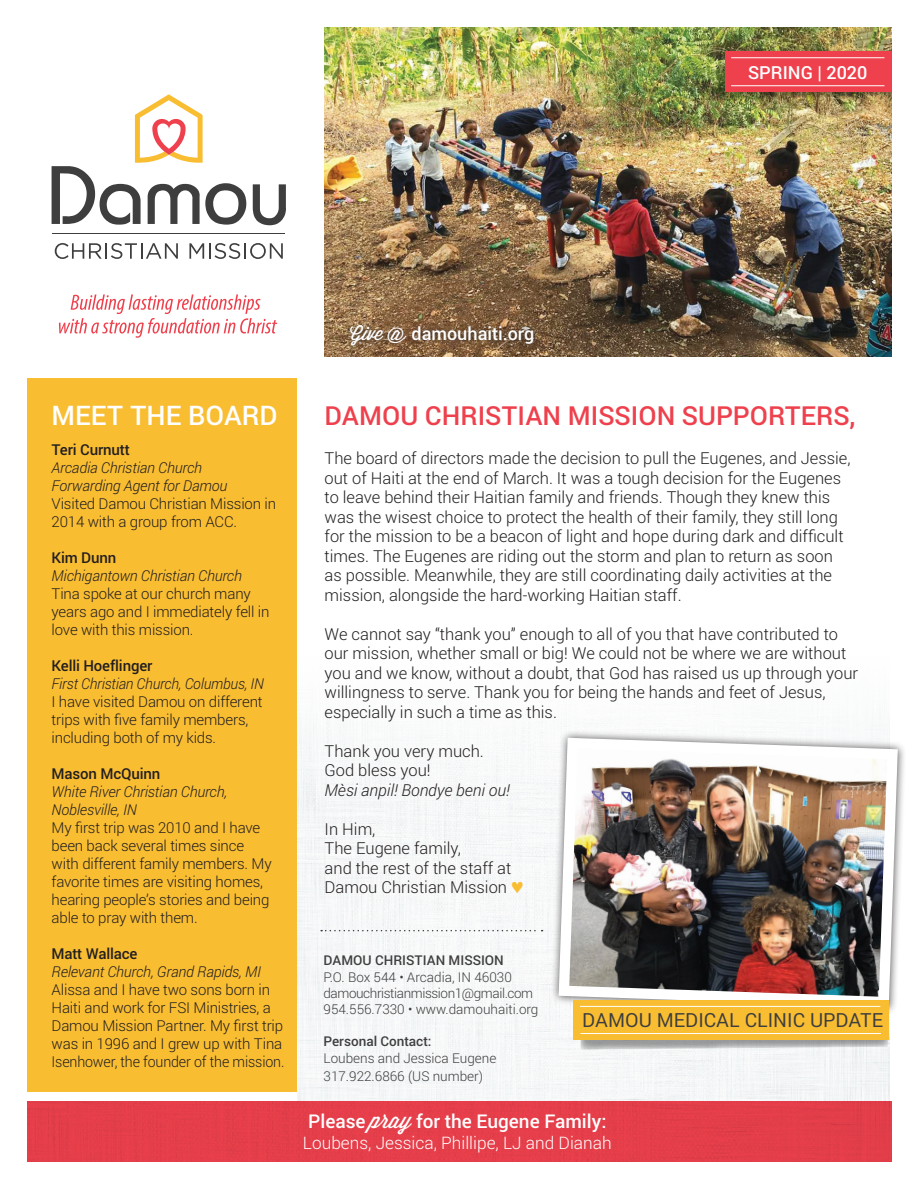
<style>
.page{position:relative;width:918px;height:1188px;background:#fff}
.page>*{position:absolute;margin:0;border:0;box-sizing:border-box;transform-origin:0 0}
.t1{font:500 27px "Roboto";color:#fff}
.t2{font:500 26.25px "Roboto";color:#ee414d}
.t3{font:19.5px "Roboto";color:#3e3e3f}
.t4{font:500 18.9px "Roboto";color:#fff}
.t5{font:500 18px "Roboto";color:#fff}
.t6{font:300 17.25px "Roboto";color:#fff}
.t7{font:300 16.5px/19.5px "Roboto";color:#231f20}
.t8{font:italic 300 16.5px "Roboto";color:#231f20}
.t9{font:300 15px/18px "Roboto";letter-spacing:-.01em;color:#231f20}
.t10{font:italic 300 15px/18px "Roboto";letter-spacing:-.01em;color:#231f20}
.t11{font:500 15px "Roboto";letter-spacing:-.01em;color:#231f20}
.t12{font:300 13.5px "Roboto";color:#3e3e3f}
.t13{font:500 13.5px "Roboto";color:#3e3e3f}
.t14{font:300 13.5px "Roboto";letter-spacing:-.03em;color:#3e3e3f}
.s1{font-family:"Wisdom Script AI";font-weight:400;font-size:19.5px}
.s2{color:#f9bd32}
.s3{font-family:"Wisdom Script AI";font-weight:400;font-size:22.35px}
</style>
<div class="page">
<div style="left:27px;top:378px;width:270px;height:713px;background:#f9bd32"></div>
<div style="left:297px;top:718px;width:592px;height:383px;background:#f6f7f8"></div>
<svg style="left:59px;top:294px;width:218px;height:44px"></svg>
<svg style="left:55px;top:243px;width:123px;height:16px"></svg>
<svg style="left:189px;top:243px;width:94px;height:16px"></svg>
<hr style="left:53px;top:234px;width:232px;height:1px;background:#3e3e3f">
<svg style="left:52px;top:94px;width:194px;height:131px"></svg>
<svg style="left:253px;top:184px;width:33px;height:41px"></svg>
<div style="left:27px;top:1101px;width:864px;height:61px;background:#e43e4a"></div>
<img style="left:325px;top:27px;width:567px;height:329px">
<img style="left:716px;top:55px;width:176px;height:46px">
<div style="left:725px;top:51px;width:167px;height:40px;background:#ee414d"></div>
<hr style="left:731px;top:57px;width:153px;height:1px;background:#fff">
<hr style="left:731px;top:85px;width:153px;height:1px;background:#fff">
<svg style="left:321px;top:930px;width:222px;height:1px"></svg>
<div style="left:343px;top:318px;width:198px;height:35px;background:#231f20;opacity:.75"></div>
<div style="left:550px;top:730px;width:356px;height:286px;background:#f9fafa"></div>
<img style="left:553px;top:732px;width:350px;height:281px">
<svg style="left:580px;top:1040px;width:308px;height:10px;background:#b9babb"></svg>
<div style="left:574px;top:1000px;width:315px;height:40px;background:#f9bd32"></div>
<hr style="left:580px;top:1006px;width:300px;height:1px;background:#fff">
<hr style="left:580px;top:1033px;width:301px;height:1px;background:#fff">
<p class="t5" style="left:748px;top:60px;width:121px">SPRING | 2020</p>
<p class="t5" style="left:350px;top:321px;width:186px"><span class="s1">Give @</span> damouhaiti.org</p>
<p class="t1" style="left:52px;top:397px;width:228px">MEET THE BOARD</p>
<p class="t11" style="left:52px;top:440px;width:80px">Teri Curnutt</p>
<p class="t10" style="left:52px;top:459px;width:152px">Arcadia Christian Church</p>
<p class="t10" style="left:52px;top:477px;width:177px">Forwarding Agent for Damou</p>
<p class="t9" style="left:52px;top:495px;width:226px">Visited Damou Christian Mission in<br>2014 with a group from ACC.</p>
<p class="t11" style="left:52px;top:548px;width:66px">Kim Dunn</p>
<p class="t10" style="left:52px;top:567px;width:192px">Michigantown Christian Church</p>
<p class="t9" style="left:52px;top:585px;width:219px">Tina spoke at our church many years ago and I immediately fell in love with this mission.</p>
<p class="t11" style="left:52px;top:656px;width:102px">Kelli Hoeflinger</p>
<p class="t10" style="left:52px;top:675px;width:214px">First Christian Church, Columbus, IN</p>
<p class="t9" style="left:52px;top:693px;width:213px">I have visited Damou on different trips with five family members, including both of my kids.</p>
<p class="t11" style="left:52px;top:764px;width:110px">Mason McQuinn</p>
<p class="t10" style="left:52px;top:783px;width:177px">White River Christian Church,<br>Noblesville, IN</p>
<p class="t9" style="left:52px;top:819px;width:222px">My first trip was 2010 and I have been back several times since with different family members. My favorite times are visiting homes, hearing people’s stories and being able to pray with them.</p>
<p class="t11" style="left:52px;top:944px;width:87px">Matt Wallace</p>
<p class="t10" style="left:52px;top:963px;width:211px">Relevant Church, Grand Rapids, MI</p>
<p class="t9" style="left:52px;top:981px;width:234px">Alissa and I have two sons born in Haiti and work for FSI Ministries, a Damou Mission Partner. My first trip was in 1996 and I grew up with Tina Isenhower, the founder of the mission.</p>
<p class="t2" style="left:325px;top:398px;width:532px">DAMOU CHRISTIAN MISSION SUPPORTERS,</p>
<p class="t7" style="left:325px;top:448px;width:528px">The board of directors made the decision to pull the Eugenes, and Jessie, out of Haiti at the end of March. It was a tough decision for the Eugenes to leave behind their Haitian family and friends. Though they knew this was the wisest choice to protect the health of their family, they still long for the mission to be a beacon of light and hope during dark and difficult times. The Eugenes are riding out the storm and plan to return as soon as possible. Meanwhile, they are still coordinating daily activities at the mission, alongside the hard-working Haitian staff.</p>
<p class="t7" style="left:325px;top:624px;width:535px">We cannot say “thank you” enough to all of you that have contributed to our mission, whether small or big! We could not be where we are without you and we know, without a doubt, that God has raised us up through your willingness to serve. Thank you for being the hands and feet of Jesus, especially in such a time as this.</p>
<p class="t7" style="left:325px;top:741px;width:161px">Thank you very much.</p>
<p class="t7" style="left:325px;top:760px;width:108px">God bless you!</p>
<p class="t8" style="left:325px;top:779px;width:187px">Mèsi anpil! Bondye beni ou!</p>
<p class="t7" style="left:325px;top:819px;width:52px">In Him,</p>
<p class="t7" style="left:325px;top:838px;width:138px">The Eugene family,</p>
<p class="t7" style="left:325px;top:858px;width:200px">and the rest of the staff at<br>Damou Christian Mission <span class="s2">♥</span></p>
<p class="t13" style="left:324px;top:951px;width:182px">DAMOU CHRISTIAN MISSION</p>
<p class="t12" style="left:324px;top:967px;width:190px">P.O. Box 544 • Arcadia, IN 46030</p>
<p class="t14" style="left:324px;top:984px;width:211px">damouchristianmission1@gmail.com</p>
<p class="t12" style="left:324px;top:1000px;width:216px">954.556.7330 • www.damouhaiti.org</p>
<p class="t13" style="left:324px;top:1032px;width:109px">Personal Contact:</p>
<p class="t12" style="left:324px;top:1048px;width:174px">Loubens and Jessica Eugene</p>
<p class="t12" style="left:324px;top:1066px;width:161px">317.922.6866 (US number)</p>
<p class="t3" style="left:582px;top:1006px;width:303px">DAMOU MEDICAL CLINIC UPDATE</p>
<p class="t4" style="left:308px;top:1109px;width:300px">Please <span class="s3">pray</span> for the Eugene Family:</p>
<p class="t6" style="left:303px;top:1131px;width:310px">Loubens, Jessica, Phillipe, LJ and Dianah</p>
</div>
